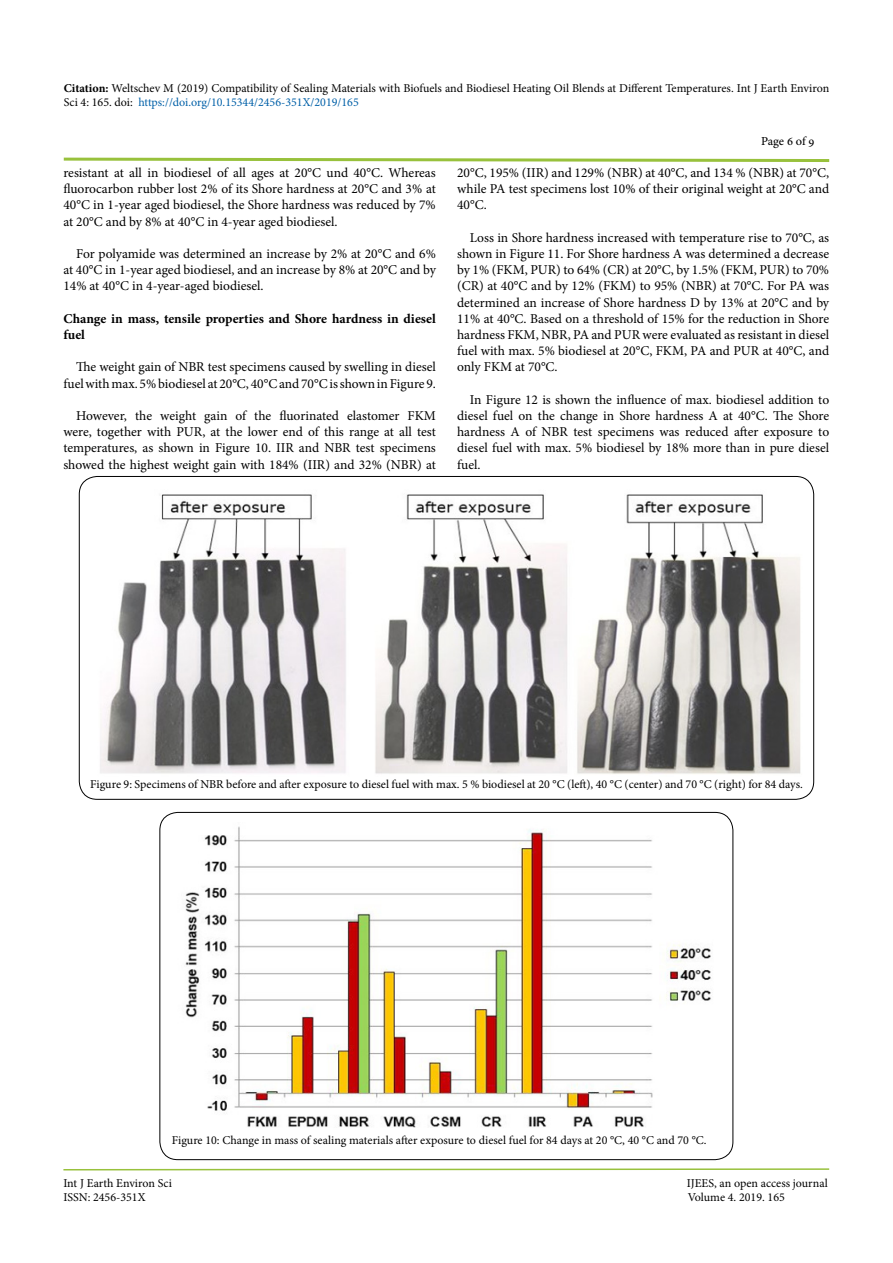
<style>
.page{position:relative;width:893px;height:1263px;background:#fff}
.page>*{position:absolute;margin:0;border:0;box-sizing:border-box;transform-origin:0 0}
.t1{font:13.5px/16.2px "Minion Pro";color:#000;text-align:justify}
.t2{font:700 13.5px/16.2px "Minion Pro";color:#000}
.t3{font:12px/14.4px "Minion Pro";color:#000}
.t4{font:12px "Adobe Hebrew";letter-spacing:-.01em;color:#000}
.s1{font-weight:700}
.s2{color:#0060a8}
</style>
<div class="page">
<svg style="left:63px;top:1168px;width:767px;height:3px"></svg>
<svg style="left:63px;top:157px;width:767px;height:5px"></svg>
<img style="left:100px;top:494px;width:701px;height:280px">
<img style="left:185px;top:826px;width:526px;height:302px">
<p class="t3" style="left:64px;top:81px;width:767px"><span class="s1">Citation:</span> Weltschev M (2019) Compatibility of Sealing Materials with Biofuels and Biodiesel Heating Oil Blends at Different Temperatures. Int J Earth Environ<br>Sci 4: 165. doi: <span class="s2">https://doi.org/10.15344/2456-351X/2019/165</span></p>
<p class="t4" style="left:761px;top:134px;width:55px">Page 6 of 9</p>
<p class="t1" style="left:63px;top:165px;width:374px">resistant at all in biodiesel of all ages at 20°C und 40°C. Whereas fluorocarbon rubber lost 2% of its Shore hardness at 20°C and 3% at 40°C in 1-year aged biodiesel, the Shore hardness was reduced by 7% at 20°C and by 8% at 40°C in 4-year aged biodiesel.</p>
<p class="t1" style="left:63px;top:246px;width:374px;text-indent:13px">For polyamide was determined an increase by 2% at 20°C and 6% at 40°C in 1-year aged biodiesel, and an increase by 8% at 20°C and by 14% at 40°C in 4-year-aged biodiesel.</p>
<p class="t2" style="left:63px;top:310px;width:374px">Change in mass, tensile properties and Shore hardness in diesel fuel</p>
<p class="t1" style="left:63px;top:359px;width:374px;text-align:right">The weight gain of NBR test specimens caused by swelling in diesel fuel with max. 5% biodiesel at 20°C, 40°C and 70°C is shown in Figure 9.</p>
<p class="t1" style="left:63px;top:408px;width:374px;text-indent:13px">However, the weight gain of the fluorinated elastomer FKM were, together with PUR, at the lower end of this range at all test temperatures, as shown in Figure 10. IIR and NBR test specimens showed the highest weight gain with 184% (IIR) and 32% (NBR) at</p>
<p class="t1" style="left:457px;top:165px;width:374px">20°C, 195% (IIR) and 129% (NBR) at 40°C, and 134 % (NBR) at 70°C, while PA test specimens lost 10% of their original weight at 20°C and 40°C.</p>
<p class="t1" style="left:457px;top:229px;width:374px;text-indent:13px">Loss in Shore hardness increased with temperature rise to 70°C, as shown in Figure 11. For Shore hardness A was determined a decrease by 1% (FKM, PUR) to 64% (CR) at 20°C, by 1.5% (FKM, PUR) to 70% (CR) at 40°C and by 12% (FKM) to 95% (NBR) at 70°C. For PA was determined an increase of Shore hardness D by 13% at 20°C and by 11% at 40°C. Based on a threshold of 15% for the reduction in Shore hardness FKM, NBR, PA and PUR were evaluated as resistant in diesel fuel with max. 5% biodiesel at 20°C, FKM, PA and PUR at 40°C, and only FKM at 70°C.</p>
<p class="t1" style="left:457px;top:391px;width:374px;text-indent:13px">In Figure 12 is shown the influence of max. biodiesel addition to diesel fuel on the change in Shore hardness A at 40°C. The Shore hardness A of NBR test specimens was reduced after exposure to diesel fuel with max. 5% biodiesel by 18% more than in pure diesel fuel.</p>
<p class="t3" style="left:90px;top:777px;width:714px">Figure 9: Specimens of NBR before and after exposure to diesel fuel with max. 5 % biodiesel at 20 °C (left), 40 °C (center) and 70 °C (right) for 84 days.</p>
<p class="t3" style="left:172px;top:1133px;width:536px">Figure 10: Change in mass of sealing materials after exposure to diesel fuel for 84 days at 20 °C, 40 °C and 70 °C.</p>
<p class="t3" style="left:63px;top:1176px;width:110px">Int J Earth Environ Sci</p>
<p class="t3" style="left:687px;top:1176px;width:142px">IJEES, an open access journal</p>
<p class="t3" style="left:63px;top:1190px;width:84px">ISSN: 2456-351X</p>
<p class="t3" style="left:688px;top:1190px;width:99px">Volume 4. 2019. 165</p>
</div>
